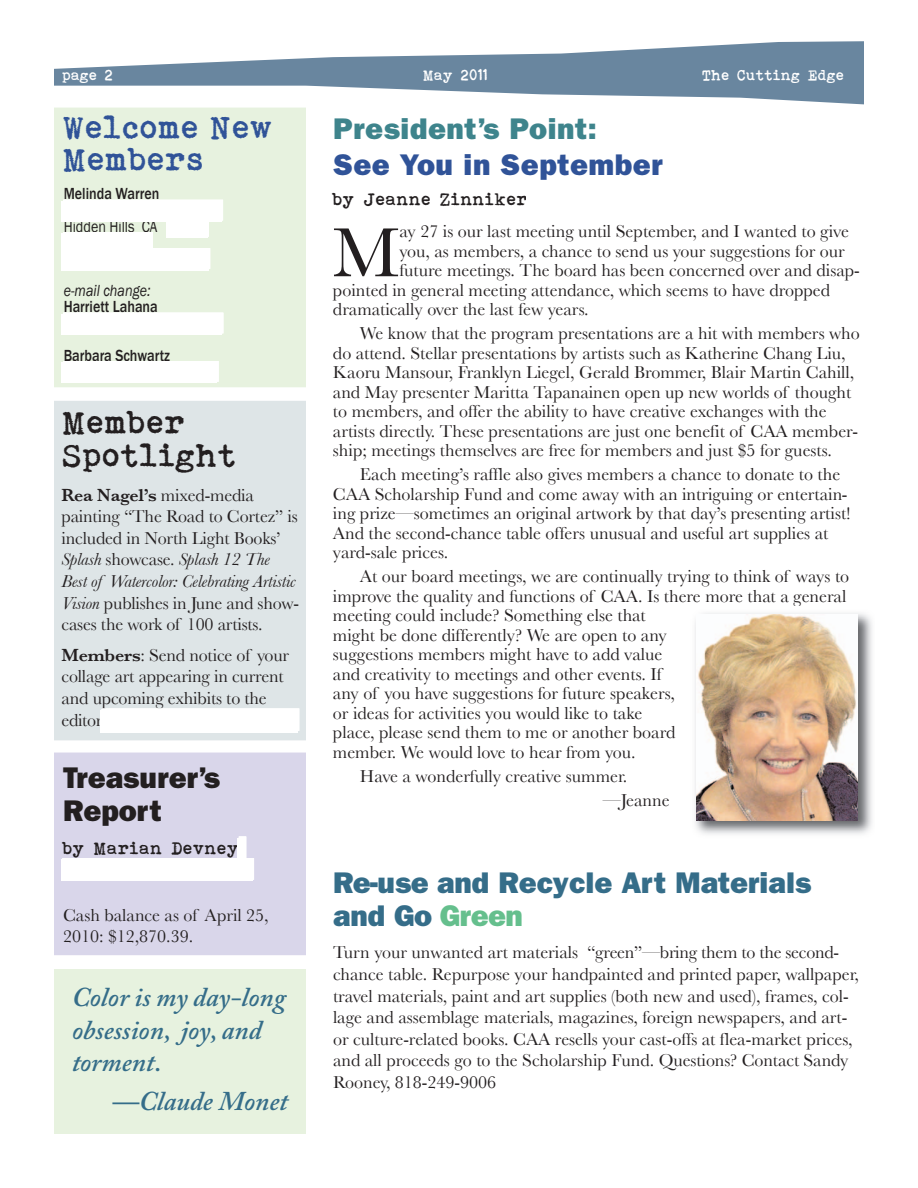
<style>
.page{position:relative;width:918px;height:1188px;background:#fff}
.page>*{position:absolute;margin:0;border:0;box-sizing:border-box;transform-origin:0 0}
.t1{font:72.15px "Baskerville";color:#231f20}
.t2{font:33px/31.5px "Bohemian Type Writer";color:#305398}
.t3{font:33px/33px "Bohemian Type Writer";color:#231f20}
.t4{font:30px/33px "ITC Franklin Gothic Std Hvy";color:#356d89}
.t5{font:30px "ITC Franklin Gothic Std Hvy";letter-spacing:.02em;color:#3e848c}
.t6{font:30px "ITC Franklin Gothic Std Hvy";letter-spacing:.02em;color:#305398}
.t7{font:30px/33px "ITC Franklin Gothic Std Hvy";color:#231f20}
.t8{font:italic 600 27px/32.4px "Adobe Caslon Pro";color:#356d89}
.t9{font:18px/19.5px "Baskerville";color:#231f20}
.t10{font:18px "Bohemian Type Writer";color:#231f20}
.t11{font:500 16.5px "Franklin Gothic";color:#231f20;scale:.85 1}
.t12{font:16.5px "Franklin Gothic";color:#231f20;scale:.85 1}
.t13{font:italic 16.5px "Franklin Gothic";color:#231f20;scale:.85 1}
.t14{font:15px "Bohemian Type Writer";color:#fff}
.s1{color:#fff}
.s2{font-weight:600}
.s3{font-style:italic}
.s4{color:#65bf8d}
</style>
<div class="page">
<div style="left:54px;top:753px;width:252px;height:202px;background:#d9d6ea"></div>
<svg style="left:54px;top:41px;width:810px;height:63px;fill:#69869f"></svg>
<div style="left:54px;top:108px;width:252px;height:279px;background:#e7f2df"></div>
<img style="left:695px;top:613px;width:177px;height:221px">
<img style="left:696px;top:614px;width:162px;height:207px">
<div style="left:54px;top:970px;width:252px;height:164px;background:#e7f2df"></div>
<div style="left:54px;top:401px;width:252px;height:339px;background:#dee5e7"></div>
<div style="left:61px;top:201px;width:161px;height:21px;background:#fff"></div>
<div style="left:166px;top:217px;width:42px;height:21px;background:#fff"></div>
<div style="left:61px;top:234px;width:90px;height:20px;background:#fff"></div>
<div style="left:61px;top:250px;width:148px;height:20px;background:#fff"></div>
<div style="left:61px;top:314px;width:161px;height:21px;background:#fff"></div>
<div style="left:61px;top:363px;width:156px;height:20px;background:#fff"></div>
<div style="left:100px;top:710px;width:198px;height:22px;background:#fff"></div>
<div style="left:61px;top:860px;width:192px;height:21px;background:#fff"></div>
<div style="left:237px;top:838px;width:8px;height:22px;background:#fff"></div>
<p class="t14" style="left:62px;top:66px;width:53px">page 2</p>
<p class="t14" style="left:423px;top:66px;width:67px">May 2011</p>
<p class="t14" style="left:703px;top:66px;width:144px">The Cutting Edge</p>
<h3 class="t5" style="left:333px;top:118px;width:265px">President’s Point:</h3>
<h3 class="t6" style="left:333px;top:154px;width:331px">See You in September</h3>
<h2 class="t2" style="left:64px;top:111px;width:212px">Welcome New<br>Members</h2>
<p class="t11" style="left:64px;top:184px;width:114px">Melinda Warren</p>
<p class="t10" style="left:333px;top:189px;width:197px">by Jeanne Zinniker</p>
<p class="t12" style="left:64px;top:217px;width:112px">Hidden Hills CA</p>
<h1 class="t1" style="left:333px;top:212px;width:68px">M</h1>
<p class="t9" style="left:399px;top:222px;width:451px">ay 27 is our last meeting until September, and I wanted to give</p>
<p class="t9" style="left:399px;top:241px;width:447px">you, as members, a chance to send us your suggestions for our</p>
<p class="t9" style="left:399px;top:261px;width:462px">future meetings. The board has been concerned over and disap-</p>
<p class="t9" style="left:333px;top:280px;width:499px">pointed in general meeting attendance, which seems to have dropped</p>
<p class="t9" style="left:333px;top:300px;width:257px">dramatically over the last few years.</p>
<p class="t9" style="left:333px;top:324px;width:528px;text-indent:27px">We know that the program presentations are a hit with members who do attend. Stellar presentations by artists such as Katherine Chang Liu, Kaoru Mansour, Franklyn Liegel, Gerald Brommer, Blair Martin Cahill, and May presenter Maritta Tapanainen open up new worlds of thought to members, and offer the ability to have creative exchanges with the artists directly. These presentations are just one benefit of CAA member&shy;ship; meetings themselves are free for members and just $5 for guests.</p>
<p class="t9" style="left:333px;top:465px;width:519px;text-indent:27px">Each meeting’s raffle also gives members a chance to donate to the CAA Scholarship Fund and come away with an intriguing or entertain&shy;ing prize—sometimes an original artwork by that day’s presenting artist!<br>And the second-chance table offers unusual and useful art supplies at yard-sale prices.</p>
<p class="t9" style="left:333px;top:567px;width:518px;text-indent:27px">At our board meetings, we are continually trying to think of ways to improve the quality and functions of CAA. Is there more that a general meeting could include? Something else that<br>might be done differently? We are open to any<br>suggestions members might have to add value<br>and creativity to meetings and other events. If<br>any of you have suggestions for future speakers,<br>or ideas for activities you would like to take<br>place, please send them to me or another board<br>member. We would love to hear from you.</p>
<p class="t9" style="left:603px;top:764px;width:87px;line-height:24px;text-indent:-243px">Have a wonderfully creative summer. —Jeanne <span class="s1">m</span></p>
<p class="t13" style="left:64px;top:281px;width:104px">e-mail change:</p>
<p class="t11" style="left:64px;top:297px;width:112px">Harriett Lahana</p>
<p class="t11" style="left:64px;top:346px;width:127px">Barbara Schwartz</p>
<h2 class="t3" style="left:63px;top:405px;width:176px">Member<br>Spotlight</h2>
<p class="t9" style="left:62px;top:484px;width:239px;line-height:21.6px"><span class="s2">Rea Nagel’s</span> mixed-media painting “The Road to Cortez” is included in North Light Books’<br><span class="s3">Splash</span> showcase. <span class="s3">Splash 12 The<br>Best of Watercolor: Celebrating Artistic<br>Vision</span> publishes in June and show&shy;cases the work of 100 artists.</p>
<p class="t9" style="left:62px;top:644px;width:229px;line-height:21.6px"><span class="s2">Members</span>: Send notice of your collage art appearing in current and upcoming exhibits to the editor</p>
<h3 class="t7" style="left:63px;top:763px;width:159px">Treasurer’s<br>Report</h3>
<p class="t10" style="left:63px;top:837px;width:178px">by Marian Devney</p>
<p class="t9" style="left:63px;top:904px;width:207px;line-height:21.6px">Cash balance as of April 25,<br>2010: $12,870.39.</p>
<h3 class="t8" style="left:72px;top:985px;width:215px">Color is my day-long obsession, joy, and torment.</h3>
<h3 class="t8" style="left:112px;top:1089px;width:178px">—Claude Monet</h3>
<h3 class="t4" style="left:333px;top:869px;width:480px">Re-use and Recycle Art Materials and Go <span class="s4">Green</span></h3>
<p class="t9" style="left:333px;top:942px;width:527px;line-height:21.6px">Turn your unwanted art materials “green”—bring them to the second&shy;chance table. Repurpose your handpainted and printed paper, wallpaper, travel materials, paint and art supplies (both new and used), frames, col&shy;lage and assemblage materials, magazines, foreign newspapers, and art&shy;or culture-related books. CAA resells your cast-offs at flea-market prices, and all proceeds go to the Scholarship Fund. Questions? Contact Sandy Rooney, 818-249-9006</p>
</div>
